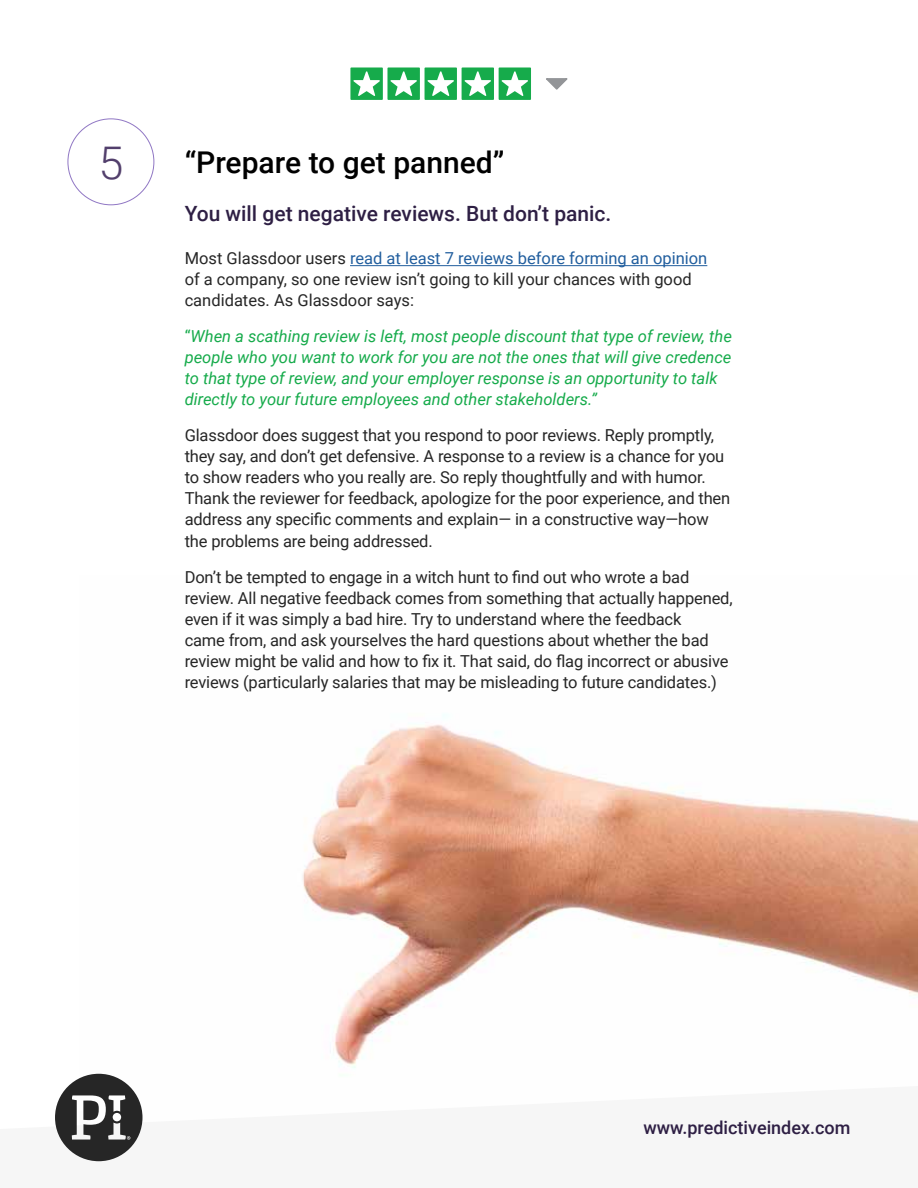
<style>
.page{position:relative;width:918px;height:1188px;background:#fff}
.page>*{position:absolute;margin:0;border:0;box-sizing:border-box;transform-origin:0 0}
.t1{font:300 45px "Roboto";color:#523f6c}
.t2{font:500 30px "Roboto";color:#000}
.t3{font:500 21px "Roboto";color:#2e1f44}
.t4{font:500 18px "Roboto";color:#2e1f44}
.t5{font:16.5px/21px "Roboto";letter-spacing:-.01em;color:#262626}
.t6{font:italic 16.5px/21px "Roboto";color:#16ab4b}
.s1{color:#215e9e}
.s2{font-style:normal}
</style>
<div class="page">
<img style="left:95px;top:714px;width:823px;height:360px">
<hr style="left:350px;top:265px;width:357px;height:1px;background:#215e9e">
<div style="left:350px;top:68px;width:33px;height:32px;background:#16ab4b;border:2px solid #16ab4b"></div>
<svg style="left:353px;top:71px;width:27px;height:25px"></svg>
<div style="left:425px;top:68px;width:32px;height:32px;background:#16ab4b;border:2px solid #16ab4b"></div>
<svg style="left:428px;top:71px;width:26px;height:25px"></svg>
<div style="left:499px;top:68px;width:32px;height:32px;background:#16ab4b"></div>
<svg style="left:502px;top:71px;width:26px;height:25px"></svg>
<div style="left:387px;top:68px;width:33px;height:32px;background:#16ab4b;border:2px solid #16ab4b"></div>
<svg style="left:391px;top:71px;width:26px;height:25px"></svg>
<div style="left:462px;top:68px;width:32px;height:32px;background:#16ab4b"></div>
<svg style="left:465px;top:71px;width:26px;height:25px"></svg>
<svg style="left:546px;top:78px;width:22px;height:12px"></svg>
<svg style="left:55px;top:1074px;width:87px;height:87px"></svg>
<h1 class="t1" style="left:98px;top:131px;width:26px">5</h1>
<h2 class="t2" style="left:185px;top:141px;width:321px">“Prepare to get panned”</h2>
<p class="t3" style="left:185px;top:199px;width:428px">You will get negative reviews. But don’t panic.</p>
<p class="t5" style="left:185px;top:247px;width:524px">Most Glassdoor users <span class="s1">read at least 7 reviews before forming an opinion </span>of a company, so one review isn’t going to kill your chances with good candidates. As Glassdoor says:</p>
<p class="t6" style="left:185px;top:325px;width:549px"><span class="s2">“</span>When a scathing review is left, most people discount that type of review, the people who you want to work for you are not the ones that will give credence to that type of review, and your employer response is an opportunity to talk directly to your future employees and other stakeholders.”</p>
<p class="t5" style="left:185px;top:425px;width:547px">Glassdoor does suggest that you respond to poor reviews. Reply promptly, they say, and don’t get defensive. A response to a review is a chance for you to show readers who you really are. So reply thoughtfully and with humor.<br>Thank the reviewer for feedback, apologize for the poor experience, and then address any specific comments and explain— in a constructive way—how the problems are being addressed.</p>
<p class="t5" style="left:185px;top:566px;width:549px">Don’t be tempted to engage in a witch hunt to find out who wrote a bad review. All negative feedback comes from something that actually happened, even if it was simply a bad hire. Try to understand where the feedback<br>came from, and ask yourselves the hard questions about whether the bad review might be valid and how to fix it. That said, do flag incorrect or abusive reviews (particularly salaries that may be misleading to future candidates.)</p>
<p class="t4" style="left:643px;top:1115px;width:209px">www.predictiveindex.com</p>
</div>
